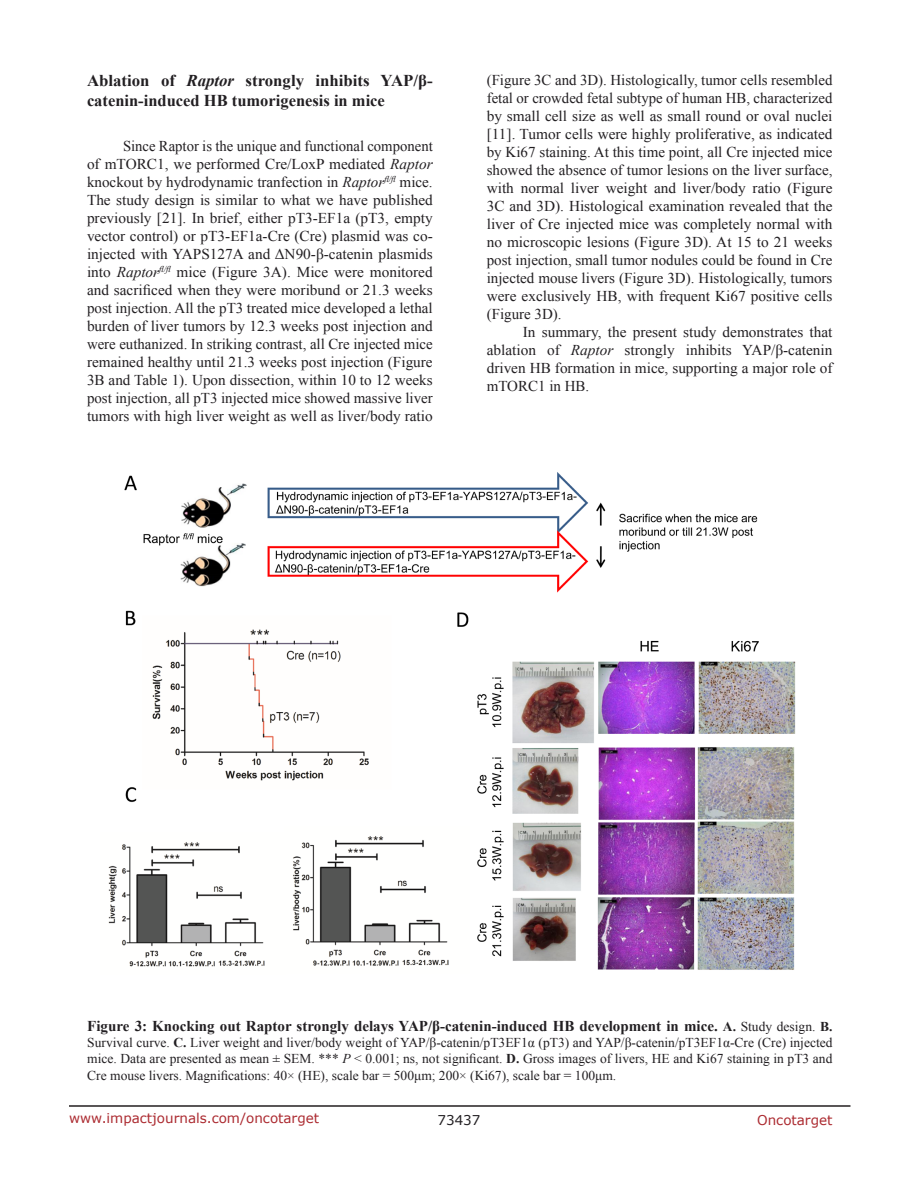
<style>
.page{position:relative;width:918px;height:1188px;background:#fff}
.page>*{position:absolute;margin:0;border:0;box-sizing:border-box;transform-origin:0 0}
.SubHeading{font:700 16.5px/19.8px "Times New Roman";color:#221f22}
.BodyText{font:15px/18px "Times New Roman";color:#221f22;text-align:justify}
.FigureText{font:700 15px "Times New Roman";color:#221f22}
.FigureText-2{font:13.5px/16.2px "Times New Roman";color:#221f22;text-align:justify}
.t1{font:13.5px "Verdana";color:#ac2b31}
.t2{font:13.5px "Verdana";color:#221f22}
.s1{font-style:italic}
.s2{font-size:13.5px}
.s3{font-weight:400;font-size:13.5px}
.s4{font-weight:700}
</style>
<div class="page">
<hr style="left:69px;top:1105px;width:781px;height:2px;background:#231f20">
<img style="left:108px;top:472px;width:688px;height:498px">
<p class="SubHeading" style="left:87px;top:70px;width:347px">Ablation of <span class="s1">Raptor</span> strongly inhibits YAP/β&shy;catenin-induced HB tumorigenesis in mice</p>
<p class="BodyText" style="left:87px;top:137px;width:347px;text-indent:36px">Since Raptor is the unique and functional component of mTORC1, we performed Cre/LoxP mediated <span class="s1">Raptor </span>knockout by hydrodynamic tranfection in <span class="s1">Raptor</span><sup>fl/fl</sup> mice.<br>The study design is similar to what we have published previously [21]. In brief, either pT3-EF1a (pT3, empty vector control) or pT3-EF1a-Cre (Cre) plasmid was co&shy;injected with YAPS127A and ΔN90-β-catenin plasmids into <span class="s1">Raptor</span><sup>fl/fl</sup> mice (Figure 3A). Mice were monitored and sacrificed when they were moribund or 21.3 weeks post injection. All the pT3 treated mice developed a lethal burden of liver tumors by 12.3 weeks post injection and were euthanized. In striking contrast, all Cre injected mice remained healthy until 21.3 weeks post injection (Figure 3B and Table 1). Upon dissection, within 10 to 12 weeks post injection, all pT3 injected mice showed massive liver tumors with high liver weight as well as liver/body ratio</p>
<p class="BodyText" style="left:487px;top:71px;width:347px">(Figure 3C and 3D). Histologically, tumor cells resembled fetal or crowded fetal subtype of human HB, characterized by small cell size as well as small round or oval nuclei [11]. Tumor cells were highly proliferative, as indicated by Ki67 staining. At this time point, all Cre injected mice showed the absence of tumor lesions on the liver surface, with normal liver weight and liver/body ratio (Figure 3C and 3D). Histological examination revealed that the liver of Cre injected mice was completely normal with no microscopic lesions (Figure 3D). At 15 to 21 weeks post injection, small tumor nodules could be found in Cre injected mouse livers (Figure 3D). Histologically, tumors were exclusively HB, with frequent Ki67 positive cells (Figure 3D).</p>
<p class="BodyText" style="left:487px;top:323px;width:347px;text-indent:36px">In summary, the present study demonstrates that ablation of <span class="s1">Raptor</span> strongly inhibits YAP/β-catenin driven HB formation in mice, supporting a major role of mTORC1 in HB.</p>
<p class="FigureText" style="left:87px;top:1016px;width:747px">Figure 3: Knocking out Raptor strongly delays YAP/β-catenin-induced HB development in mice. <span class="s2">A.</span> <span class="s3">Study design.</span> <span class="s2">B.</span></p>
<p class="FigureText-2" style="left:87px;top:1034px;width:747px">Survival curve. <span class="s4">C.</span> Liver weight and liver/body weight of YAP/β-catenin/pT3EF1α (pT3) and YAP/β-catenin/pT3EF1α-Cre (Cre) injected mice. Data are presented as mean ± SEM. *** <span class="s1">P</span> &lt; 0.001; ns, not significant. <span class="s4">D.</span> Gross images of livers, HE and Ki67 staining in pT3 and Cre mouse livers. Magnifications: 40× (HE), scale bar = 500μm; 200× (Ki67), scale bar = 100μm.</p>
<p class="t1" style="left:69px;top:1109px;width:252px">www.impactjournals.com/oncotarget</p>
<p class="t2" style="left:438px;top:1111px;width:44px">73437</p>
<p class="t1" style="left:757px;top:1111px;width:77px">Oncotarget</p>
</div>
